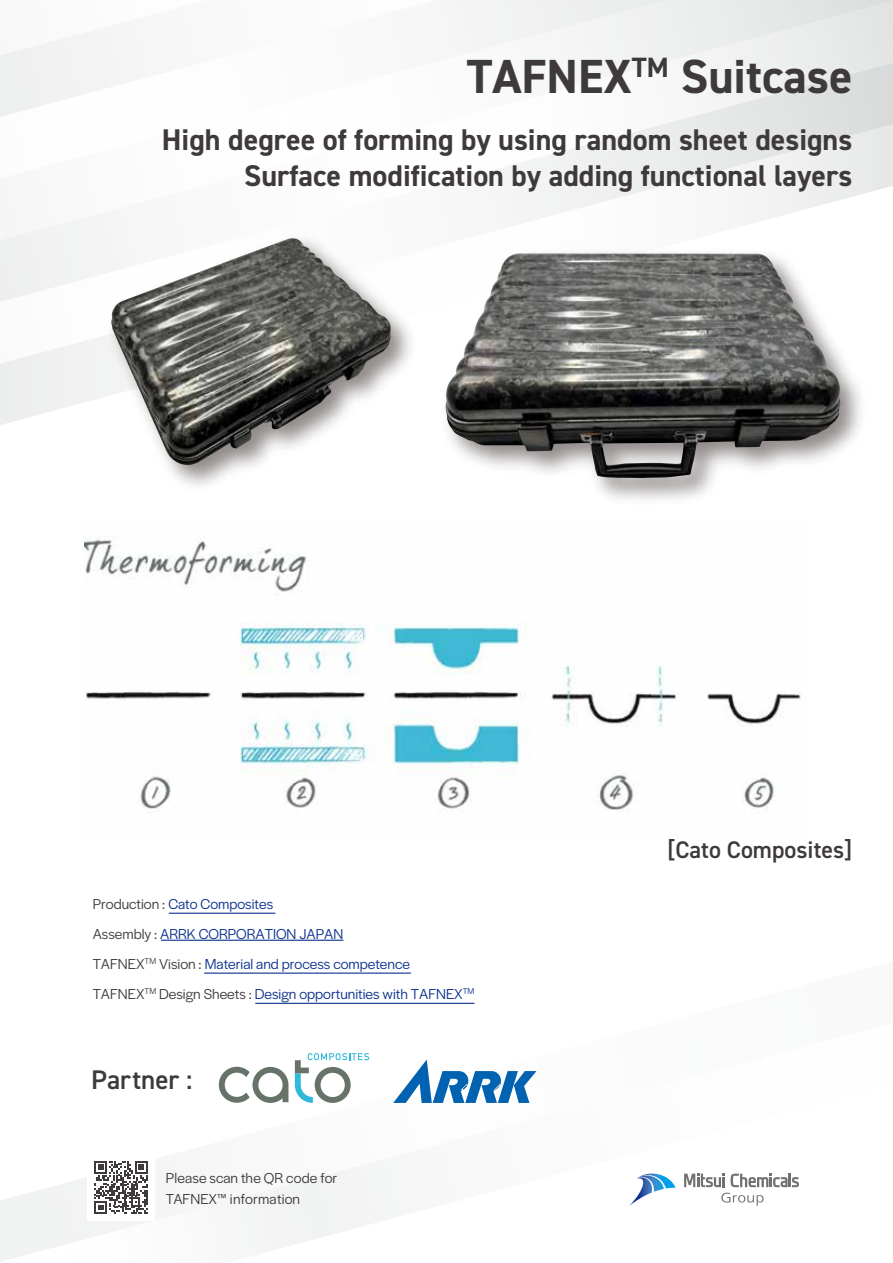
<style>
.page{position:relative;width:893px;height:1263px;background:#fff}
.page>*{position:absolute;margin:0;border:0;box-sizing:border-box;transform-origin:0 0}
.t1{font:700 48px "DIN2014";color:#3e3a39}
.t2{font:700 30px/36px "DIN2014";color:#3e3a39;text-align:right}
.t3{font:600 27px "DIN2014";color:#3e3a39}
.t4{font:600 24px "DIN2014";color:#3e3a39}
.t5{font:15px/30px "Halyard Display";color:#0b308e}
.t6{font:15px/21px "Halyard Display";letter-spacing:.01em;color:#3e3a39}
.s1{color:#3e3a39}
</style>
<div class="page">
<svg style="left:0;top:1058px;width:758px;height:204px"></svg>
<svg style="left:0;top:363px;width:99px;height:62px"></svg>
<svg style="left:4px;top:337px;width:95px;height:26px"></svg>
<svg style="left:0;top:240px;width:99px;height:62px"></svg>
<svg style="left:1px;top:0;width:892px;height:240px"></svg>
<svg style="left:1px;top:0;width:666px;height:179px"></svg>
<svg style="left:0;top:0;width:437px;height:117px"></svg>
<svg style="left:0;top:0;width:207px;height:55px"></svg>
<svg style="left:684px;top:1173px;width:115px;height:32px"></svg>
<svg style="left:629px;top:1172px;width:47px;height:34px"></svg>
<svg style="left:393px;top:1059px;width:143px;height:44px"></svg>
<svg style="left:219px;top:1067px;width:69px;height:36px"></svg>
<svg style="left:295px;top:1053px;width:74px;height:50px"></svg>
<img style="left:85px;top:537px;width:716px;height:275px">
<hr style="left:169px;top:913px;width:106px;height:1px;background:#0b308e">
<hr style="left:161px;top:940px;width:182px;height:1px;background:#0b308e">
<hr style="left:255px;top:1003px;width:219px;height:1px;background:#0b308e">
<hr style="left:204px;top:972px;width:207px;height:2px;background:#0b308e">
<img style="left:99px;top:226px;width:325px;height:260px">
<img style="left:111px;top:238px;width:280px;height:227px">
<img style="left:446px;top:253px;width:394px;height:225px">
<div style="left:87px;top:1153px;width:68px;height:68px;background:#fff"></div>
<svg style="left:94px;top:1161px;width:53px;height:53px"></svg>
<h1 class="t1" style="left:467px;top:44px;width:387px">TAFNEX<sup>TM</sup> Suitcase</h1>
<h2 class="t2" style="left:162px;top:122px;width:692px">High degree of forming by using random sheet designs<br>Surface modification by adding functional layers</h2>
<p class="t5" style="left:93px;top:888px;width:383px"><span class="s1">Production :</span> Cato Composites<br><span class="s1">Assembly :</span> ARRK CORPORATION JAPAN<br><span class="s1">TAFNEX</span><sup>TM</sup> <span class="s1">Vision :</span> Material and process competence <span class="s1">TAFNEX</span><sup>TM</sup> <span class="s1">Design Sheets :</span> Design opportunities with TAFNEX<sup>TM</sup></p>
<h3 class="t3" style="left:91px;top:1062px;width:103px">Partner :</h3>
<p class="t6" style="left:166px;top:1166px;width:173px">Please scan the QR code for<br>TAFNEX™ information</p>
<h3 class="t4" style="left:667px;top:834px;width:186px">[Cato Composites]</h3>
</div>
